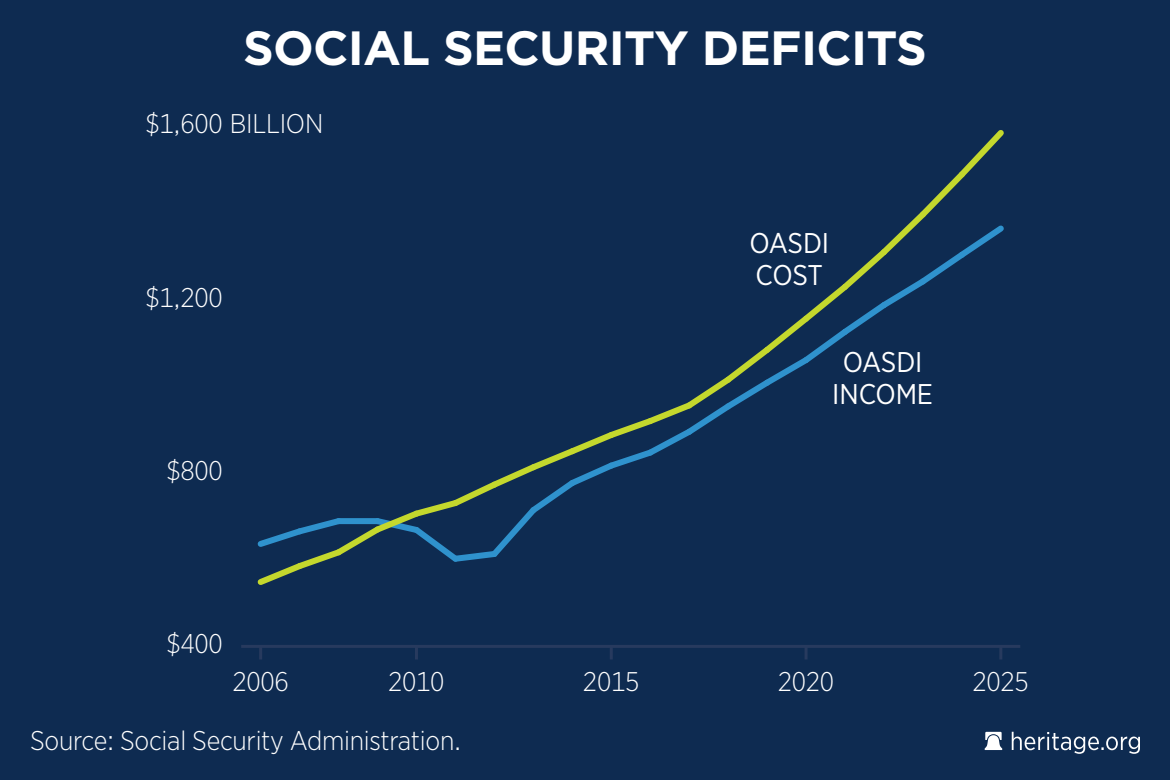
<style>
.page{position:relative;width:1170px;height:780px;background:#0e2b51}
.page>*{position:absolute;margin:0;border:0;box-sizing:border-box;transform-origin:0 0}
.t1{font:700 48px "Gotham";letter-spacing:-.015em;color:#fff}
.t2{font:28.5px/31.5px "Gotham Narrow";letter-spacing:-.01em;color:#fff;text-align:center}
.t3{font:300 27px "Gotham Narrow";letter-spacing:-.01em;color:#fff}
</style>
<div class="page">
<svg style="left:985px;top:732px;width:155px;height:22px"></svg>
<svg style="left:259px;top:648px;width:3px;height:12px"></svg>
<svg style="left:415px;top:648px;width:3px;height:12px"></svg>
<svg style="left:610px;top:648px;width:3px;height:12px"></svg>
<svg style="left:805px;top:648px;width:3px;height:12px"></svg>
<svg style="left:999px;top:648px;width:3px;height:12px"></svg>
<hr style="left:241px;top:645px;width:779px;height:3px;background:#273a5e">
<svg style="left:257px;top:130px;width:747px;height:455px"></svg>
<h1 class="t1" style="left:243px;top:16px;width:685px">SOCIAL SECURITY DEFICITS</h1>
<p class="t3" style="left:146px;top:107px;width:179px">$1,600 BILLION</p>
<p class="t3" style="left:146px;top:281px;width:79px">$1,200</p>
<p class="t3" style="left:166px;top:454px;width:58px">$800</p>
<p class="t3" style="left:166px;top:627px;width:58px">$400</p>
<p class="t2" style="left:750px;top:227px;width:81px;text-align:left">OASDI<br>COST</p>
<p class="t2" style="left:832px;top:346px;width:102px">OASDI<br>INCOME</p>
<p class="t3" style="left:232px;top:665px;width:58px">2006</p>
<p class="t3" style="left:388px;top:665px;width:58px">2010</p>
<p class="t3" style="left:583px;top:665px;width:58px">2015</p>
<p class="t3" style="left:778px;top:665px;width:58px">2020</p>
<p class="t3" style="left:973px;top:665px;width:58px">2025</p>
<p class="t3" style="left:30px;top:724px;width:433px">Source: Social Security Administration.</p>
</div>
